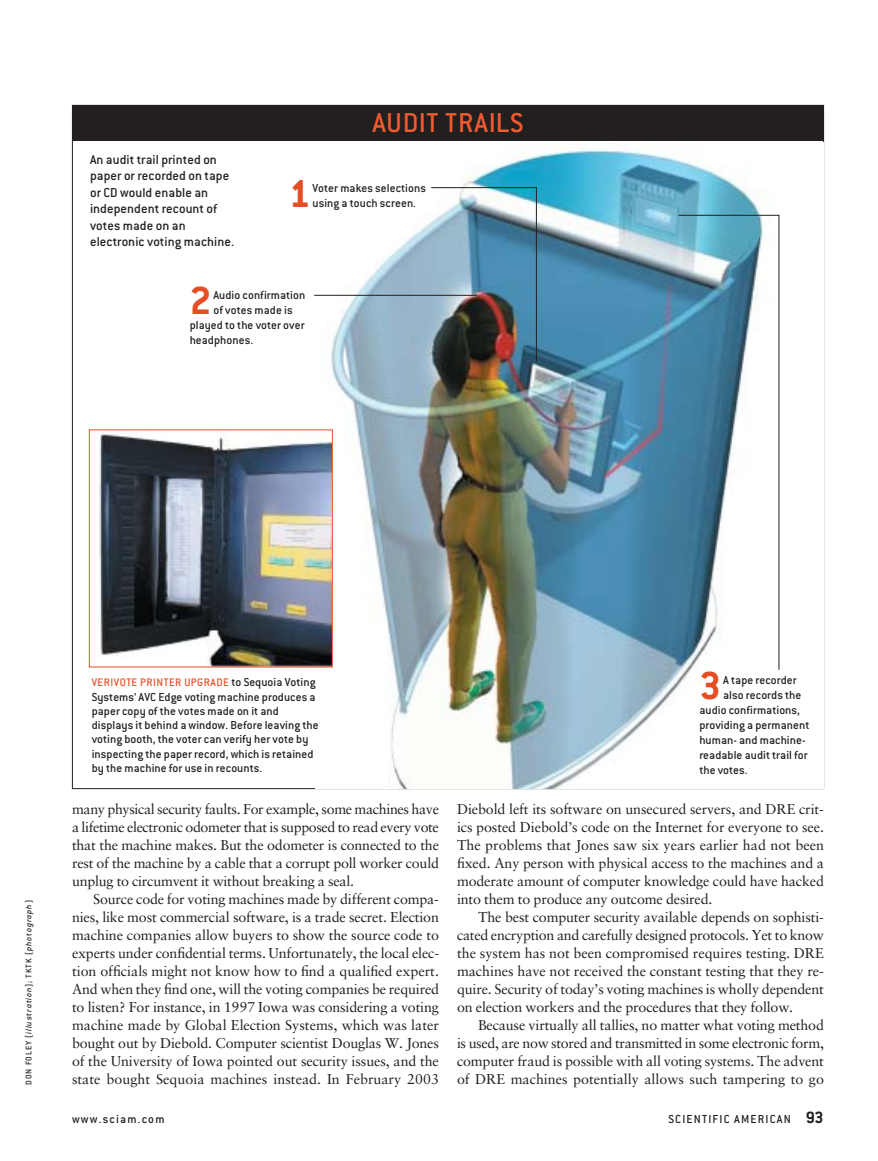
<style>
.page{position:relative;width:878px;height:1161px;background:#fff}
.page>*{position:absolute;margin:0;border:0;box-sizing:border-box;transform-origin:0 0}
.t1{font:700 42.9px "Conduit ITC";color:#e54e25}
.t2{font:500 30px "Conduit ITC";letter-spacing:.02em;color:#f15b2f}
.t3{font:14.25px/18px "Sabon";letter-spacing:-.01em;color:#231f1f;text-align:justify}
.t4{font:500 14.25px/16.5px "Conduit ITC";letter-spacing:.005em;color:#231f1f}
.t5{font:500 12.75px/14.2px "Conduit ITC";letter-spacing:.005em;color:#231f1f}
.t6{font:500 12.75px "Conduit ITC";letter-spacing:.09em;color:#231f1f}
.t7{font:500 12px "Conduit ITC";letter-spacing:.04em;color:#e54e25}
.t8{font:italic 500 9px "Conduit ITC";letter-spacing:.09em;color:#231f1f}
.s1{font-style:normal}
.s2{font-size:12.75px;color:#231f1f}
.s3{font-weight:700;font-size:18px}
</style>
<div class="page">
<img style="left:390px;top:149px;width:390px;height:639px">
<div style="left:72px;top:105px;width:752px;height:36px;background:#231f1f"></div>
<img style="left:98px;top:434px;width:215px;height:231px">
<div style="left:89px;top:429px;width:244px;height:238px;border:1px solid #e54e25"></div>
<img style="left:313px;top:187px;width:466px;height:483px">
<p class="t4" style="left:90px;top:150px;width:146px">An audit trail printed on paper or recorded on tape or CD would enable an independent recount of votes made on an electronic voting machine.</p>
<h2 class="t2" style="left:372px;top:104px;width:152px">AUDIT TRAILS</h2>
<h1 class="t1" style="left:289px;top:167px;width:23px">1</h1>
<p class="t5" style="left:312px;top:180px;width:115px;line-height:15px">Voter makes selections using a touch screen.</p>
<h1 class="t1" style="left:190px;top:274px;width:23px">2</h1>
<p class="t5" style="left:213px;top:287px;width:93px">Audio confirmation</p>
<p class="t5" style="left:213px;top:302px;width:81px">of votes made is</p>
<p class="t5" style="left:190px;top:317px;width:116px">played to the voter over</p>
<p class="t5" style="left:190px;top:332px;width:65px">headphones.</p>
<p class="t8" style="left:23px;top:1084px;width:186px;rotate:-90deg"><span class="s1">DON FOLEY (</span>illustration<span class="s1">); TKTK (</span>photograph<span class="s1">)</span></p>
<p class="t7" style="left:92px;top:675px;width:225px">VERIVOTE PRINTER UPGRADE <span class="s2">to Sequoia Voting</span></p>
<p class="t5" style="left:92px;top:689px;width:228px">Systems’ AVC Edge voting machine produces a paper copy of the votes made on it and displays it behind a window. Before leaving the voting booth, the voter can verify her vote by inspecting the paper record, which is retained by the machine for use in recounts.</p>
<p class="t3" style="left:72px;top:801px;width:368px">many physical security faults. For example, some machines have a lifetime electronic odometer that is supposed to read every vote that the machine makes. But the odometer is connected to the rest of the machine by a cable that a corrupt poll worker could unplug to circumvent it without breaking a seal.</p>
<p class="t3" style="left:72px;top:891px;width:368px;text-indent:21px">Source code for voting machines made by different compa&shy;nies, like most commercial software, is a trade secret. Election machine companies allow buyers to show the source code to experts under confidential terms. Unfortunately, the local elec&shy;tion officials might not know how to find a qualified expert.<br>And when they find one, will the voting companies be required to listen? For instance, in 1997 Iowa was considering a voting machine made by Global Election Systems, which was later bought out by Diebold. Computer scientist Douglas W. Jones of the University of Iowa pointed out security issues, and the state bought Sequoia machines instead. In February 2003</p>
<h1 class="t1" style="left:699px;top:659px;width:23px">3</h1>
<p class="t5" style="left:723px;top:672px;width:75px">A tape recorder</p>
<p class="t5" style="left:723px;top:687px;width:80px">also records the</p>
<p class="t5" style="left:699px;top:702px;width:102px">audio confirmations,</p>
<p class="t5" style="left:699px;top:717px;width:111px">providing a permanent</p>
<p class="t5" style="left:699px;top:732px;width:108px">human- and machine-</p>
<p class="t5" style="left:699px;top:747px;width:110px">readable audit trail for</p>
<p class="t5" style="left:699px;top:762px;width:50px">the votes.</p>
<p class="t3" style="left:457px;top:801px;width:368px">Diebold left its software on unsecured servers, and DRE crit&shy;ics posted Diebold’s code on the Internet for everyone to see.<br>The problems that Jones saw six years earlier had not been fixed. Any person with physical access to the machines and a moderate amount of computer knowledge could have hacked into them to produce any outcome desired.</p>
<p class="t3" style="left:457px;top:909px;width:368px;text-indent:21px">The best computer security available depends on sophisti&shy;cated encryption and carefully designed protocols. Yet to know the system has not been compromised requires testing. DRE machines have not received the constant testing that they re&shy;quire. Security of today’s voting machines is wholly dependent on election workers and the procedures that they follow.</p>
<p class="t3" style="left:457px;top:1017px;width:368px;text-indent:21px">Because virtually all tallies, no matter what voting method is used, are now stored and transmitted in some electronic form, computer fraud is possible with all voting systems. The advent of DRE machines potentially allows such tampering to go</p>
<p class="t6" style="left:72px;top:1111px;width:94px">www.sciam.com</p>
<p class="t6" style="left:668px;top:1111px;width:157px">SCIENTIFIC AMERICAN <span class="s3">93</span></p>
</div>
